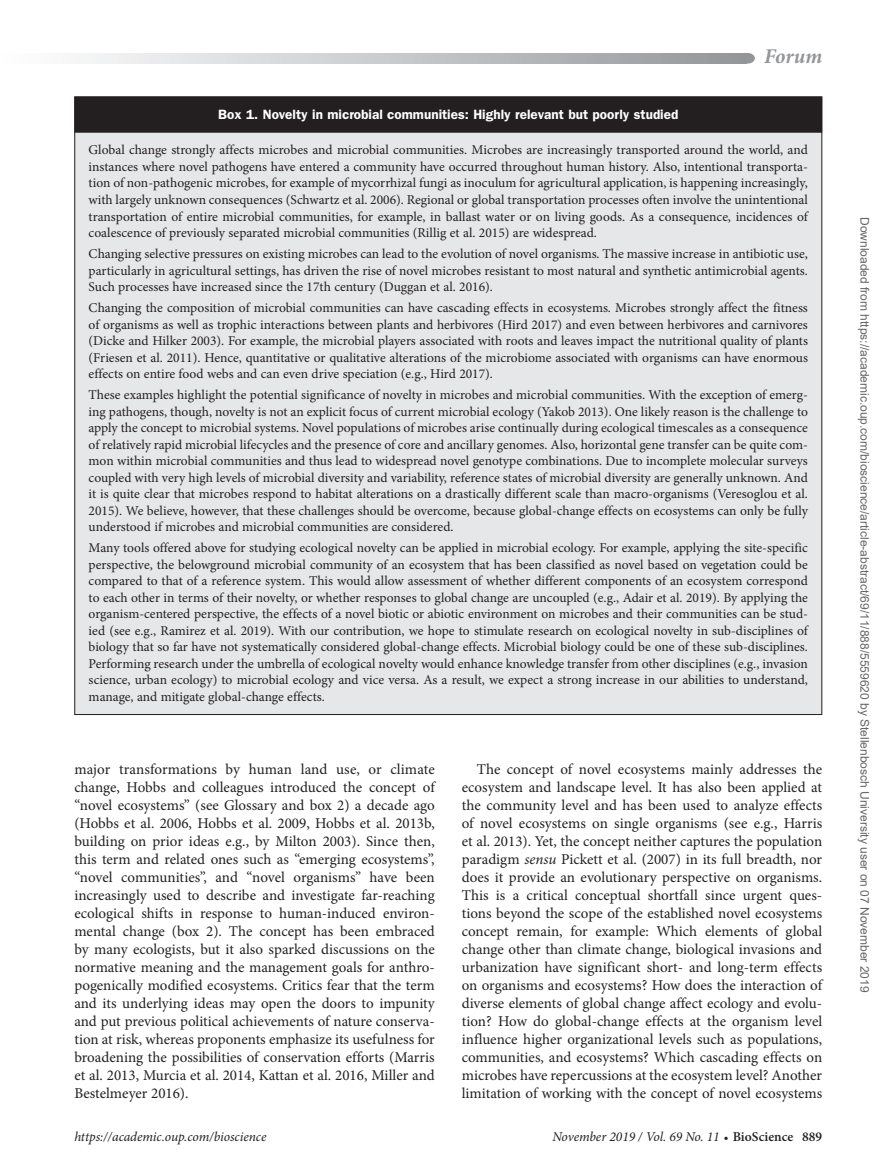
<style>
.page{position:relative;width:894px;height:1174px;background:#fff}
.page>*{position:absolute;margin:0;border:0;box-sizing:border-box;transform-origin:0 0}
.RH{font:italic 700 21px "Minion Pro";letter-spacing:-.005em;color:#939598}
.Para{font:15px/18px "Minion Pro";color:#231f20;text-align:justify}
.BoxParaFL{font:13.5px/16.5px "Minion Pro";color:#231f20;text-align:justify}
.t1{font:italic 13.5px "Minion Pro";letter-spacing:-.005em;color:#231f20}
.BoxHead{font:600 13.5px "ITC Franklin Gothic Std";color:#fff}
.t2{font:12px "Arial";color:#666}
.s1{font-style:italic}
.s2{font-weight:600;font-style:normal;font-size:12px}
.s3{font-weight:600;font-style:normal}
</style>
<div class="page">
<svg style="left:83px;top:53px;width:661px;height:11px;background:#c5c6c8"></svg>
<div style="left:740px;top:53px;width:14px;height:11px;background:#939598;border-radius:50%"></div>
<div style="left:75px;top:97px;width:746px;height:617px;background:#e6e7e9"></div>
<div style="left:74px;top:97px;width:747px;height:36px;background:#231f20"></div>
<p class="RH" style="left:763px;top:41px;width:59px">Forum</p>
<p class="BoxHead" style="left:218px;top:107px;width:461px">Box 1. Novelty in microbial communities: Highly relevant but poorly studied</p>
<p class="BoxParaFL" style="left:89px;top:142px;width:720px">Global change strongly affects microbes and microbial communities. Microbes are increasingly transported around the world, and instances where novel pathogens have entered a community have occurred throughout human history. Also, intentional transporta&shy;tion of non-pathogenic microbes, for example of mycorrhizal fungi as inoculum for agricultural application, is happening increasingly, with largely unknown consequences (Schwartz et al. 2006). Regional or global transportation processes often involve the unintentional transportation of entire microbial communities, for example, in ballast water or on living goods. As a consequence, incidences of coalescence of previously separated microbial communities (Rillig et al. 2015) are widespread.</p>
<p class="BoxParaFL" style="left:89px;top:245px;width:720px">Changing selective pressures on existing microbes can lead to the evolution of novel organisms. The massive increase in antibiotic use, particularly in agricultural settings, has driven the rise of novel microbes resistant to most natural and synthetic antimicrobial agents.<br>Such processes have increased since the 17th century (Duggan et al. 2016).</p>
<p class="BoxParaFL" style="left:89px;top:299px;width:720px">Changing the composition of microbial communities can have cascading effects in ecosystems. Microbes strongly affect the fitness of organisms as well as trophic interactions between plants and herbivores (Hird 2017) and even between herbivores and carnivores (Dicke and Hilker 2003). For example, the microbial players associated with roots and leaves impact the nutritional quality of plants (Friesen et al. 2011). Hence, quantitative or qualitative alterations of the microbiome associated with organisms can have enormous effects on entire food webs and can even drive speciation (e.g., Hird 2017).</p>
<p class="BoxParaFL" style="left:89px;top:386px;width:720px">These examples highlight the potential significance of novelty in microbes and microbial communities. With the exception of emerg&shy;ing pathogens, though, novelty is not an explicit focus of current microbial ecology (Yakob 2013). One likely reason is the challenge to apply the concept to microbial systems. Novel populations of microbes arise continually during ecological timescales as a consequence of relatively rapid microbial lifecycles and the presence of core and ancillary genomes. Also, horizontal gene transfer can be quite com&shy;mon within microbial communities and thus lead to widespread novel genotype combinations. Due to incomplete molecular surveys coupled with very high levels of microbial diversity and variability, reference states of microbial diversity are generally unknown. And it is quite clear that microbes respond to habitat alterations on a drastically different scale than macro-organisms (Veresoglou et al.<br>2015). We believe, however, that these challenges should be overcome, because global-change effects on ecosystems can only be fully understood if microbes and microbial communities are considered.</p>
<p class="BoxParaFL" style="left:89px;top:539px;width:720px">Many tools offered above for studying ecological novelty can be applied in microbial ecology. For example, applying the site-specific perspective, the belowground microbial community of an ecosystem that has been classified as novel based on vegetation could be compared to that of a reference system. This would allow assessment of whether different components of an ecosystem correspond to each other in terms of their novelty, or whether responses to global change are uncoupled (e.g., Adair et al. 2019). By applying the organism-centered perspective, the effects of a novel biotic or abiotic environment on microbes and their communities can be stud&shy;ied (see e.g., Ramirez et al. 2019). With our contribution, we hope to stimulate research on ecological novelty in sub-disciplines of biology that so far have not systematically considered global-change effects. Microbial biology could be one of these sub-disciplines.<br>Performing research under the umbrella of ecological novelty would enhance knowledge transfer from other disciplines (e.g., invasion science, urban ecology) to microbial ecology and vice versa. As a result, we expect a strong increase in our abilities to understand, manage, and mitigate global-change effects.</p>
<p class="Para" style="left:74px;top:760px;width:362px">major transformations by human land use, or climate change, Hobbs and colleagues introduced the concept of “novel ecosystems” (see Glossary and box 2) a decade ago (Hobbs et al. 2006, Hobbs et al. 2009, Hobbs et al. 2013b, building on prior ideas e.g., by Milton 2003). Since then, this term and related ones such as “emerging ecosystems”, “novel communities”, and “novel organisms” have been increasingly used to describe and investigate far-reaching ecological shifts in response to human-induced environ&shy;mental change (box 2). The concept has been embraced by many ecologists, but it also sparked discussions on the normative meaning and the management goals for anthro&shy;pogenically modified ecosystems. Critics fear that the term and its underlying ideas may open the doors to impunity and put previous political achievements of nature conserva&shy;tion at risk, whereas proponents emphasize its usefulness for broadening the possibilities of conservation efforts (Marris et al. 2013, Murcia et al. 2014, Kattan et al. 2016, Miller and Bestelmeyer 2016).</p>
<p class="Para" style="left:461px;top:760px;width:362px;text-indent:15px">The concept of novel ecosystems mainly addresses the ecosystem and landscape level. It has also been applied at the community level and has been used to analyze effects of novel ecosystems on single organisms (see e.g., Harris et al. 2013). Yet, the concept neither captures the population paradigm <span class="s1">sensu</span> Pickett et al. (2007) in its full breadth, nor does it provide an evolutionary perspective on organisms.<br>This is a critical conceptual shortfall since urgent ques&shy;tions beyond the scope of the established novel ecosystems concept remain, for example: Which elements of global change other than climate change, biological invasions and urbanization have significant short- and long-term effects on organisms and ecosystems? How does the interaction of diverse elements of global change affect ecology and evolu&shy;tion? How do global-change effects at the organism level influence higher organizational levels such as populations, communities, and ecosystems? Which cascading effects on microbes have repercussions at the ecosystem level? Another limitation of working with the concept of novel ecosystems</p>
<p class="t1" style="left:74px;top:1127px;width:193px">https://academic.oup.com/bioscience</p>
<p class="t1" style="left:552px;top:1127px;width:271px">November 2019 / Vol. 69 No. 11 <span class="s2">•</span> <span class="s3">BioScience 889</span></p>
<p class="t2" style="left:868px;top:217px;width:777px;rotate:90deg">Downloaded from https://academic.oup.com/bioscience/article-abstract/69/11/888/5559620 by Stellenbosch University user on 07 November 2019</p>
</div>
